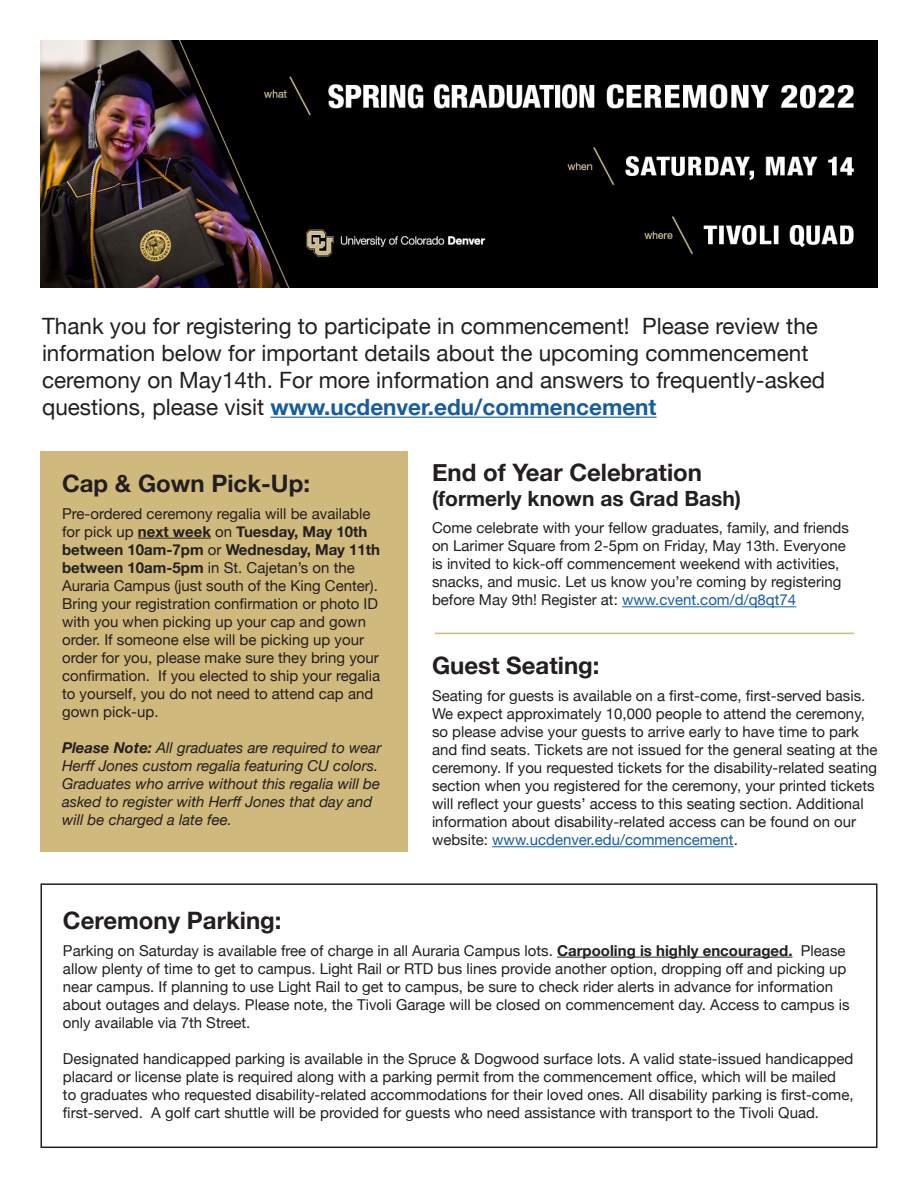
<style>
.page{position:relative;width:918px;height:1188px;background:#fff}
.page>*{position:absolute;margin:0;border:0;box-sizing:border-box;transform-origin:0 0}
.t1{font:700 24px "Helvetica Neue";color:#231f20}
.t2{font:22.5px/27px "Helvetica Neue";color:#231f20}
.t3{font:700 21px "Helvetica Neue";color:#231f20}
.t4{font:15px/18px "Helvetica Neue";color:#231f20}
.t5{font:italic 15px/18px "Helvetica Neue";color:#231f20}
.s1{font-weight:700;color:#175d9e}
.s2{font-weight:700}
.s3{color:#175d9e}
</style>
<div class="page">
<div style="left:40px;top:451px;width:368px;height:401px;background:#cfb97d"></div>
<img style="left:40px;top:40px;width:838px;height:247px">
<hr style="left:270px;top:417px;width:387px;height:1px;background:#175d9e">
<hr style="left:138px;top:538px;width:73px;height:1px;background:#231f20">
<hr style="left:622px;top:606px;width:174px;height:1px;background:#175d9e">
<hr style="left:557px;top:957px;width:236px;height:1px;background:#231f20">
<hr style="left:492px;top:846px;width:242px;height:1px;background:#175d9e">
<hr style="left:435px;top:633px;width:419px;height:1px;background:#cfb97d">
<div style="left:40px;top:883px;width:838px;height:265px;border:2px solid #231f20"></div>
<p class="t2" style="left:42px;top:314px;width:785px">Thank you for registering to participate in commencement! Please review the information below for important details about the upcoming commencement ceremony on May14th. For more information and answers to frequently-asked questions, please visit <span class="s1">www.ucdenver.edu/commencement</span></p>
<p class="t1" style="left:62px;top:464px;width:249px">Cap &amp; Gown Pick-Up:</p>
<p class="t4" style="left:62px;top:505px;width:320px">Pre-ordered ceremony regalia will be available for pick up <span class="s2">next week</span> on <span class="s2">Tuesday, May 10th between 10am-7pm</span> or <span class="s2">Wednesday, May 11th between 10am-5pm</span> in St. Cajetan’s on the Auraria Campus (just south of the King Center).<br>Bring your registration confirmation or photo ID with you when picking up your cap and gown order. If someone else will be picking up your order for you, please make sure they bring your confirmation. If you elected to ship your regalia to yourself, you do not need to attend cap and gown pick-up.</p>
<p class="t5" style="left:62px;top:739px;width:321px"><span class="s2">Please Note:</span> All graduates are required to wear Herff Jones custom regalia featuring CU colors.<br>Graduates who arrive without this regalia will be asked to register with Herff Jones that day and will be charged a late fee.</p>
<p class="t1" style="left:432px;top:454px;width:272px">End of Year Celebration</p>
<p class="t3" style="left:432px;top:482px;width:311px">(formerly known as Grad Bash)</p>
<p class="t4" style="left:432px;top:520px;width:418px">Come celebrate with your fellow graduates, family, and friends on Larimer Square from 2-5pm on Friday, May 13th. Everyone is invited to kick-off commencement weekend with activities, snacks, and music. Let us know you’re coming by registering before May 9th! Register at: <span class="s3">www.cvent.com/d/q8qt74</span></p>
<p class="t1" style="left:432px;top:647px;width:169px">Guest Seating:</p>
<p class="t4" style="left:432px;top:688px;width:447px">Seating for guests is available on a first-come, first-served basis.<br>We expect approximately 10,000 people to attend the ceremony, so please advise your guests to arrive early to have time to park and find seats. Tickets are not issued for the general seating at the ceremony. If you requested tickets for the disability-related seating section when you registered for the ceremony, your printed tickets will reflect your guests’ access to this seating section. Additional information about disability-related access can be found on our website: <span class="s3">www.ucdenver.edu/commencement</span>.</p>
<p class="t1" style="left:63px;top:901px;width:220px">Ceremony Parking:</p>
<p class="t4" style="left:63px;top:942px;width:788px">Parking on Saturday is available free of charge in all Auraria Campus lots. <span class="s2">Carpooling is highly encouraged.</span> Please allow plenty of time to get to campus. Light Rail or RTD bus lines provide another option, dropping off and picking up near campus. If planning to use Light Rail to get to campus, be sure to check rider alerts in advance for information about outages and delays. Please note, the Tivoli Garage will be closed on commencement day. Access to campus is only available via 7th Street.</p>
<p class="t4" style="left:63px;top:1050px;width:792px">Designated handicapped parking is available in the Spruce &amp; Dogwood surface lots. A valid state-issued handicapped placard or license plate is required along with a parking permit from the commencement office, which will be mailed<br>to graduates who requested disability-related accommodations for their loved ones. All disability parking is first-come, first-served. A golf cart shuttle will be provided for guests who need assistance with transport to the Tivoli Quad.</p>
</div>
